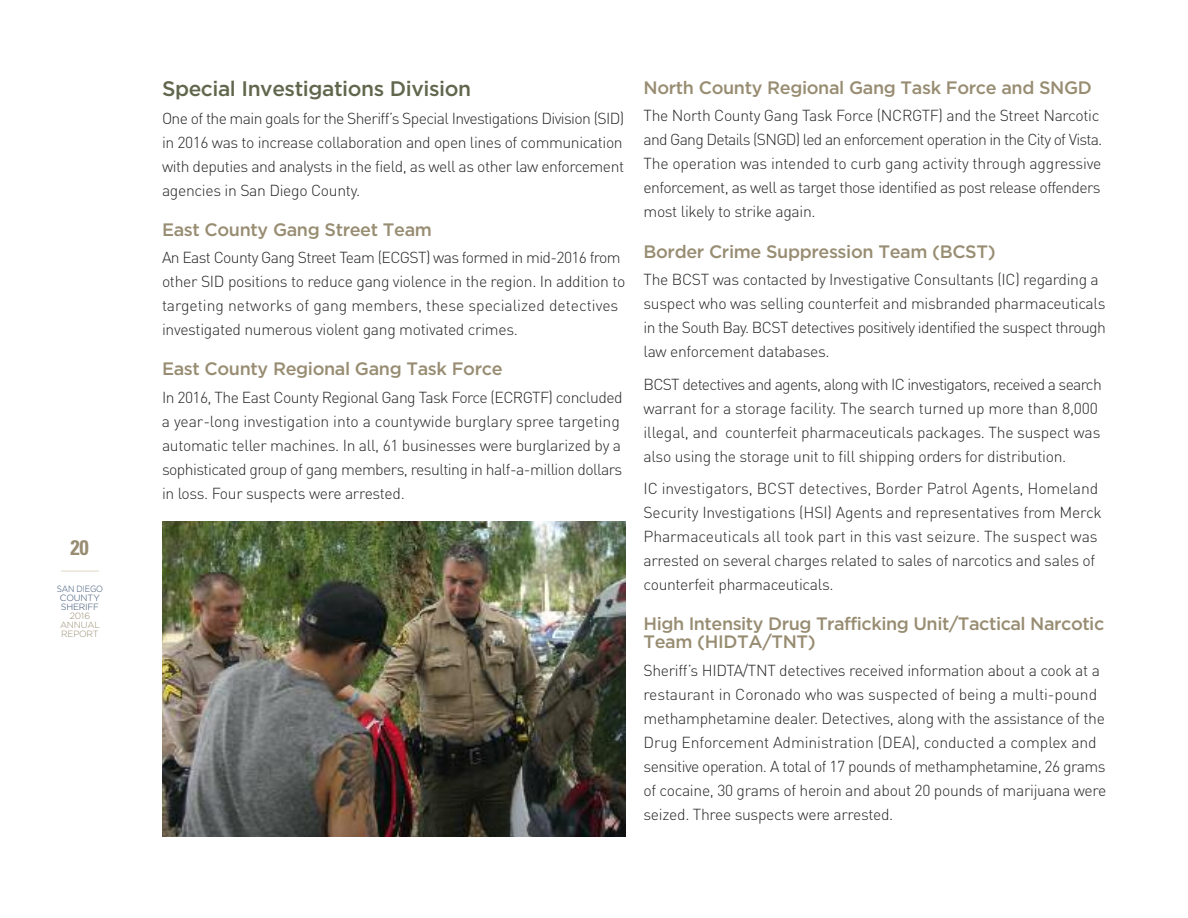
<style>
.page{position:relative;width:1188px;height:918px;background:#fff}
.page>*{position:absolute;margin:0;border:0;box-sizing:border-box;transform-origin:0 0}
.t1{font:500 21px "Gotham";letter-spacing:-.02em;color:#61674d}
.t2{font:700 condensed 21px "Univers";color:#988d72}
.t3{font:500 18px/18px "Gotham";letter-spacing:-.02em;color:#988d72}
.t4{font:300 15.75px/24px "DIN";letter-spacing:-.02em;color:#272526}
.t5{font:300 9px/9px "Gotham";letter-spacing:-.02em;color:#304b6d;text-align:center;scale:.9 1}
.t6{font:300 9px/9px "Gotham";letter-spacing:-.02em;color:#988d72;text-align:center}
</style>
<div class="page">
<hr style="left:61px;top:571px;width:38px;height:1px;background:#e0d7c6">
<img style="left:162px;top:522px;width:464px;height:315px">
<h1 class="t2" style="left:71px;top:540px;width:20px">20</h1>
<p class="t5" style="left:57px;top:584px;width:53px">SAN DIEGO<br>COUNTY<br>SHERIFF</p>
<p class="t6" style="left:60px;top:611px;width:41px">2016<br>ANNUAL<br>REPORT</p>
<h1 class="t1" style="left:162px;top:77px;width:311px">Special Investigations Division</h1>
<p class="t4" style="left:162px;top:106px;width:464px;text-align:justify">One of the main goals for the Sheriff’s Special Investigations Division (SID) in 2016 was to increase collaboration and open lines of communication with deputies and analysts in the field, as well as other law enforcement agencies in San Diego County.</p>
<p class="t3" style="left:162px;top:220px;width:271px">East County Gang Street Team</p>
<p class="t4" style="left:162px;top:246px;width:465px">An East County Gang Street Team (ECGST) was formed in mid-2016 from other SID positions to reduce gang violence in the region. In addition to targeting networks of gang members, these specialized detectives investigated numerous violent gang motivated crimes.</p>
<p class="t3" style="left:162px;top:360px;width:342px">East County Regional Gang Task Force</p>
<p class="t4" style="left:162px;top:385px;width:462px">In 2016, The East County Regional Gang Task Force (ECRGTF) concluded a year-long investigation into a countywide burglary spree targeting automatic teller machines. In all, 61 businesses were burglarized by a sophisticated group of gang members, resulting in half-a-million dollars in loss. Four suspects were arrested.</p>
<p class="t3" style="left:644px;top:78px;width:450px">North County Regional Gang Task Force and SNGD</p>
<p class="t4" style="left:643px;top:104px;width:460px">The North County Gang Task Force (NCRGTF) and the Street Narcotic and Gang Details (SNGD) led an enforcement operation in the City of Vista.<br>The operation was intended to curb gang activity through aggressive enforcement, as well as target those identified as post release offenders most likely to strike again.</p>
<p class="t3" style="left:644px;top:242px;width:354px">Border Crime Suppression Team (BCST)</p>
<p class="t4" style="left:643px;top:268px;width:464px">The BCST was contacted by Investigative Consultants (IC) regarding a suspect who was selling counterfeit and misbranded pharmaceuticals in the South Bay. BCST detectives positively identified the suspect through law enforcement databases.</p>
<p class="t4" style="left:644px;top:372px;width:460px">BCST detectives and agents, along with IC investigators, received a search warrant for a storage facility. The search turned up more than 8,000 illegal, and counterfeit pharmaceuticals packages. The suspect was also using the storage unit to fill shipping orders for distribution.</p>
<p class="t4" style="left:644px;top:477px;width:460px">IC investigators, BCST detectives, Border Patrol Agents, Homeland Security Investigations (HSI) Agents and representatives from Merck Pharmaceuticals all took part in this vast seizure. The suspect was arrested on several charges related to sales of narcotics and sales of counterfeit pharmaceuticals.</p>
<p class="t3" style="left:644px;top:615px;width:462px">High Intensity Drug Trafficking Unit/Tactical Narcotic<br>Team (HIDTA/TNT)</p>
<p class="t4" style="left:644px;top:658px;width:464px">Sheriff’s HIDTA/TNT detectives received information about a cook at a restaurant in Coronado who was suspected of being a multi-pound methamphetamine dealer. Detectives, along with the assistance of the Drug Enforcement Administration (DEA), conducted a complex and sensitive operation. A total of 17 pounds of methamphetamine, 26 grams of cocaine, 30 grams of heroin and about 20 pounds of marijuana were seized. Three suspects were arrested.</p>
</div>
